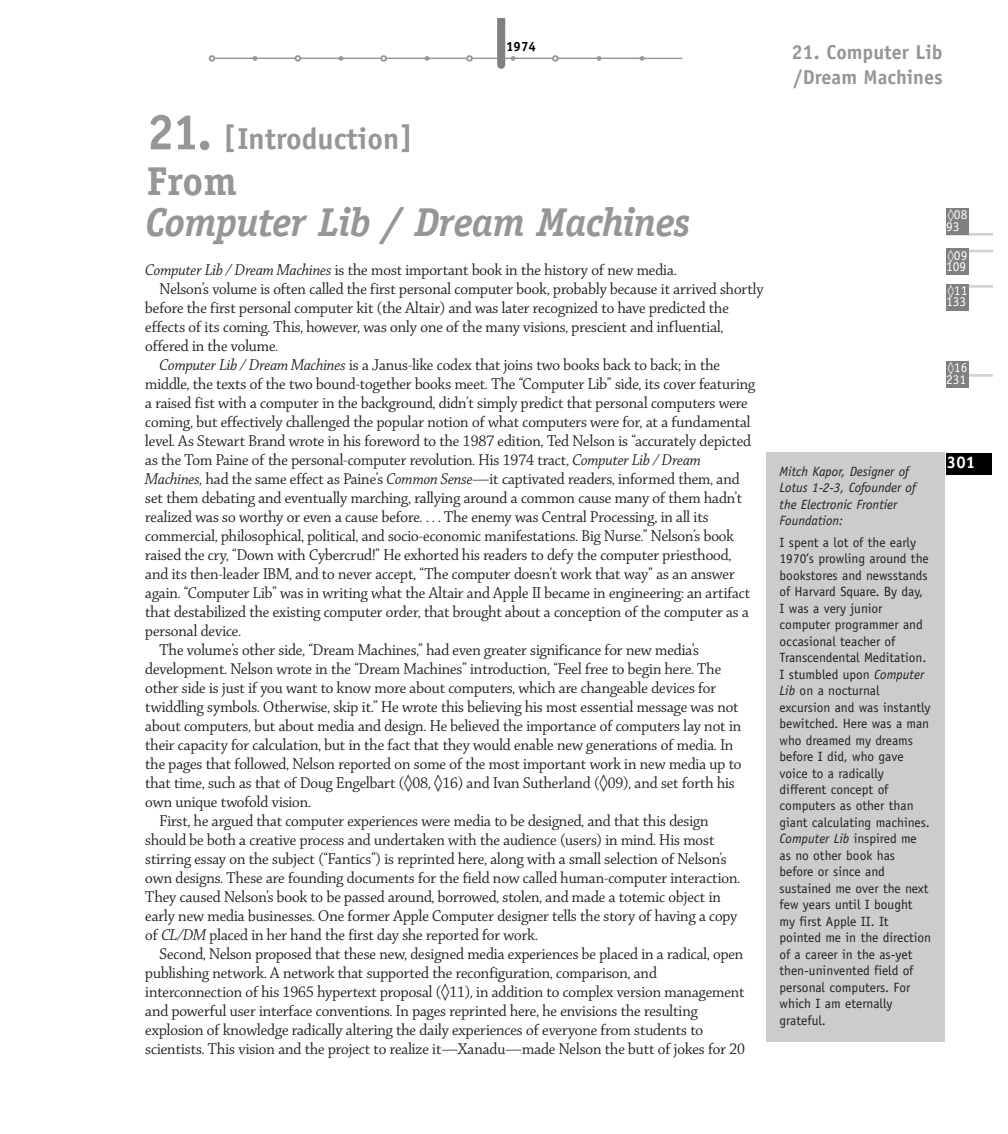
<style>
.page{position:relative;width:1008px;height:1134px;background:#fff}
.page>*{position:absolute;margin:0;border:0;box-sizing:border-box;transform-origin:0 0}
.t1{font:italic 700 40.25px "Officina Serif";letter-spacing:-.02em;color:#949698}
.t2{font:700 40.25px "Officina Serif";color:#949698}
.t3{font:700 30.28px "Officina Sans";color:#949698}
.t4{font:700 20.12px/24.7px "Officina Sans";color:#949698}
.t5{font:16.8px "Chaparral Display";color:#231f20}
.t6{font:700 16.8px "Officina Sans";color:#fff}
.t7{font:13.47px/16.4px "Officina Sans";color:#231f20}
.t8{font:italic 13.47px/16.4px "Officina Sans";color:#231f20}
.t9{font:13.47px/11.5px "Officina Sans";color:#fff}
.t10{font:700 13.47px "Officina Sans";color:#000}
.s1{font-family:"Officina Serif";font-size:50.4px}
.s2{font-family:"Chaparral Pro It Disp"}
.s3{font-style:italic}
.s4{font-size:15.05px;color:#000}
</style>
<div class="page">
<svg style="left:212px;top:18px;width:470px;height:51px"></svg>
<div style="left:946px;top:453px;width:46px;height:21px;background:#000"></div>
<div style="left:766px;top:453px;width:179px;height:589px;background:#ccc"></div>
<hr style="left:946px;top:250px;width:46px;height:2px;background:#d1d3d4">
<div style="left:946px;top:249px;width:23px;height:26px;background:#808080"></div>
<hr style="left:946px;top:233px;width:46px;height:3px;background:#d1d3d4">
<div style="left:946px;top:208px;width:23px;height:27px;background:#808080"></div>
<hr style="left:946px;top:285px;width:46px;height:3px;background:#d1d3d4">
<div style="left:946px;top:284px;width:23px;height:26px;background:#808080"></div>
<hr style="left:946px;top:374px;width:46px;height:3px;background:#d1d3d4">
<div style="left:946px;top:361px;width:23px;height:26px;background:#808080"></div>
<p class="t10" style="left:506px;top:42px;width:31px">1974</p>
<h2 class="t3" style="left:147px;top:127px;width:268px"><span class="s1">21.</span> [Introduction]</h2>
<h1 class="t2" style="left:147px;top:166px;width:92px">From</h1>
<h1 class="t1" style="left:145px;top:207px;width:547px">Computer Lib / Dream Machines</h1>
<p class="t5" style="left:145px;top:264px;width:533px"><span class="s2">Computer Lib / Dream Machines</span> is the most important book in the history of new media.</p>
<p class="t5" style="left:160px;top:283px;width:606px">Nelson’s volume is often called the first personal computer book, probably because it arrived shortly</p>
<p class="t5" style="left:145px;top:302px;width:585px">before the first personal computer kit (the Altair) and was later recognized to have predicted the</p>
<p class="t5" style="left:145px;top:321px;width:580px">effects of its coming. This, however, was only one of the many visions, prescient and influential,</p>
<p class="t5" style="left:145px;top:340px;width:134px">offered in the volume.</p>
<p class="t5" style="left:160px;top:359px;width:562px"><span class="s2">Computer Lib / Dream Machines</span> is a Janus-like codex that joins two books back to back; in the</p>
<p class="t5" style="left:145px;top:378px;width:611px">middle, the texts of the two bound-together books meet. The “Computer Lib” side, its cover featuring</p>
<p class="t5" style="left:145px;top:397px;width:604px">a raised fist with a computer in the background, didn’t simply predict that personal computers were</p>
<p class="t5" style="left:145px;top:416px;width:607px">coming, but effectively challenged the popular notion of what computers were for, at a fundamental</p>
<p class="t5" style="left:145px;top:435px;width:607px">level. As Stewart Brand wrote in his foreword to the 1987 edition, Ted Nelson is “accurately depicted</p>
<p class="t5" style="left:145px;top:454px;width:557px">as the Tom Paine of the personal-computer revolution. His 1974 tract, <span class="s2">Computer Lib / Dream</span></p>
<p class="t5" style="left:145px;top:473px;width:596px"><span class="s2">Machines,</span> had the same effect as Paine’s <span class="s2">Common Sense</span>—it captivated readers, informed them, and</p>
<p class="t5" style="left:145px;top:492px;width:599px">set them debating and eventually marching, rallying around a common cause many of them hadn’t</p>
<p class="t5" style="left:145px;top:511px;width:565px">realized was so worthy or even a cause before. . . . The enemy was Central Processing, in all its</p>
<p class="t5" style="left:145px;top:530px;width:590px">commercial, philosophical, political, and socio-economic manifestations. Big Nurse.” Nelson’s book</p>
<p class="t5" style="left:145px;top:549px;width:588px">raised the cry, “Down with Cybercrud!” He exhorted his readers to defy the computer priesthood,</p>
<p class="t5" style="left:145px;top:568px;width:591px">and its then-leader IBM, and to never accept, “The computer doesn’t work that way” as an answer</p>
<p class="t5" style="left:145px;top:587px;width:606px">again. “Computer Lib” was in writing what the Altair and Apple II became in engineering: an artifact</p>
<p class="t5" style="left:145px;top:606px;width:605px">that destabilized the existing computer order, that brought about a conception of the computer as a</p>
<p class="t5" style="left:145px;top:625px;width:97px">personal device.</p>
<p class="t5" style="left:160px;top:644px;width:541px">The volume’s other side, “Dream Machines,” had even greater significance for new media’s</p>
<p class="t5" style="left:145px;top:663px;width:577px">development. Nelson wrote in the “Dream Machines” introduction, “Feel free to begin here. The</p>
<p class="t5" style="left:145px;top:681px;width:572px">other side is just if you want to know more about computers, which are changeable devices for</p>
<p class="t5" style="left:145px;top:700px;width:595px">twiddling symbols. Otherwise, skip it.” He wrote this believing his most essential message was not</p>
<p class="t5" style="left:145px;top:719px;width:597px">about computers, but about media and design. He believed the importance of computers lay not in</p>
<p class="t5" style="left:145px;top:738px;width:589px">their capacity for calculation, but in the fact that they would enable new generations of media. In</p>
<p class="t5" style="left:145px;top:757px;width:598px">the pages that followed, Nelson reported on some of the most important work in new media up to</p>
<p class="t5" style="left:145px;top:776px;width:591px">that time, such as that of Doug Engelbart (◊08, ◊16) and Ivan Sutherland (◊09), and set forth his</p>
<p class="t5" style="left:145px;top:795px;width:167px">own unique twofold vision.</p>
<p class="t5" style="left:160px;top:814px;width:550px">First, he argued that computer experiences were media to be designed, and that this design</p>
<p class="t5" style="left:145px;top:833px;width:571px">should be both a creative process and undertaken with the audience (users) in mind. His most</p>
<p class="t5" style="left:145px;top:852px;width:583px">stirring essay on the subject (“Fantics”) is reprinted here, along with a small selection of Nelson’s</p>
<p class="t5" style="left:145px;top:871px;width:596px">own designs. These are founding documents for the field now called human-computer interaction.</p>
<p class="t5" style="left:145px;top:890px;width:577px">They caused Nelson’s book to be passed around, borrowed, stolen, and made a totemic object in</p>
<p class="t5" style="left:145px;top:909px;width:594px">early new media businesses. One former Apple Computer designer tells the story of having a copy</p>
<p class="t5" style="left:145px;top:928px;width:394px">of <span class="s2">CL/DM</span> placed in her hand the first day she reported for work.</p>
<p class="t5" style="left:160px;top:947px;width:585px">Second, Nelson proposed that these new, designed media experiences be placed in a radical, open</p>
<p class="t5" style="left:145px;top:966px;width:513px">publishing network. A network that supported the reconfiguration, comparison, and</p>
<p class="t5" style="left:145px;top:985px;width:601px">interconnection of his 1965 hypertext proposal (◊11), in addition to complex version management</p>
<p class="t5" style="left:145px;top:1004px;width:554px">and powerful user interface conventions. In pages reprinted here, he envisions the resulting</p>
<p class="t5" style="left:145px;top:1023px;width:559px">explosion of knowledge radically altering the daily experiences of everyone from students to</p>
<p class="t5" style="left:145px;top:1042px;width:601px">scientists. This vision and the project to realize it—Xanadu—made Nelson the butt of jokes for 20</p>
<p class="t4" style="left:791px;top:42px;width:153px">21. Computer Lib /Dream Machines</p>
<p class="t9" style="left:946px;top:210px;width:23px">◊08<br>93</p>
<p class="t9" style="left:946px;top:250px;width:23px">◊09<br>109</p>
<p class="t9" style="left:946px;top:286px;width:23px">◊11<br>133</p>
<p class="t9" style="left:946px;top:363px;width:23px">◊16<br>231</p>
<p class="t8" style="left:780px;top:464px;width:138px">Mitch Kapor, Designer of<br>Lotus 1-2-3, Cofounder of the Electronic Frontier<br>Foundation:</p>
<p class="t7" style="left:780px;top:535px;width:153px">I spent a lot of the early<br>1970’s prowling around the bookstores and newsstands of Harvard Square. By day,<br>I was a very junior computer programmer and occasional teacher of<br>Transcendental Meditation.<br>I stumbled upon <span class="s3">Computer<br>Lib</span> on a nocturnal excursion and was instantly bewitched. Here was a man who dreamed my dreams before I did, who gave voice to a radically different concept of computers as other than giant calculating machines.<br><span class="s3">Computer Lib</span> inspired me as no other book has before or since and sustained me over the next few years until I bought my first Apple II. It pointed me in the direction of a career in the as-yet then-uninvented field of personal computers. For which I am eternally grateful.</p>
<p class="t6" style="left:947px;top:456px;width:34px">301<span class="s4">;</span></p>
</div>
